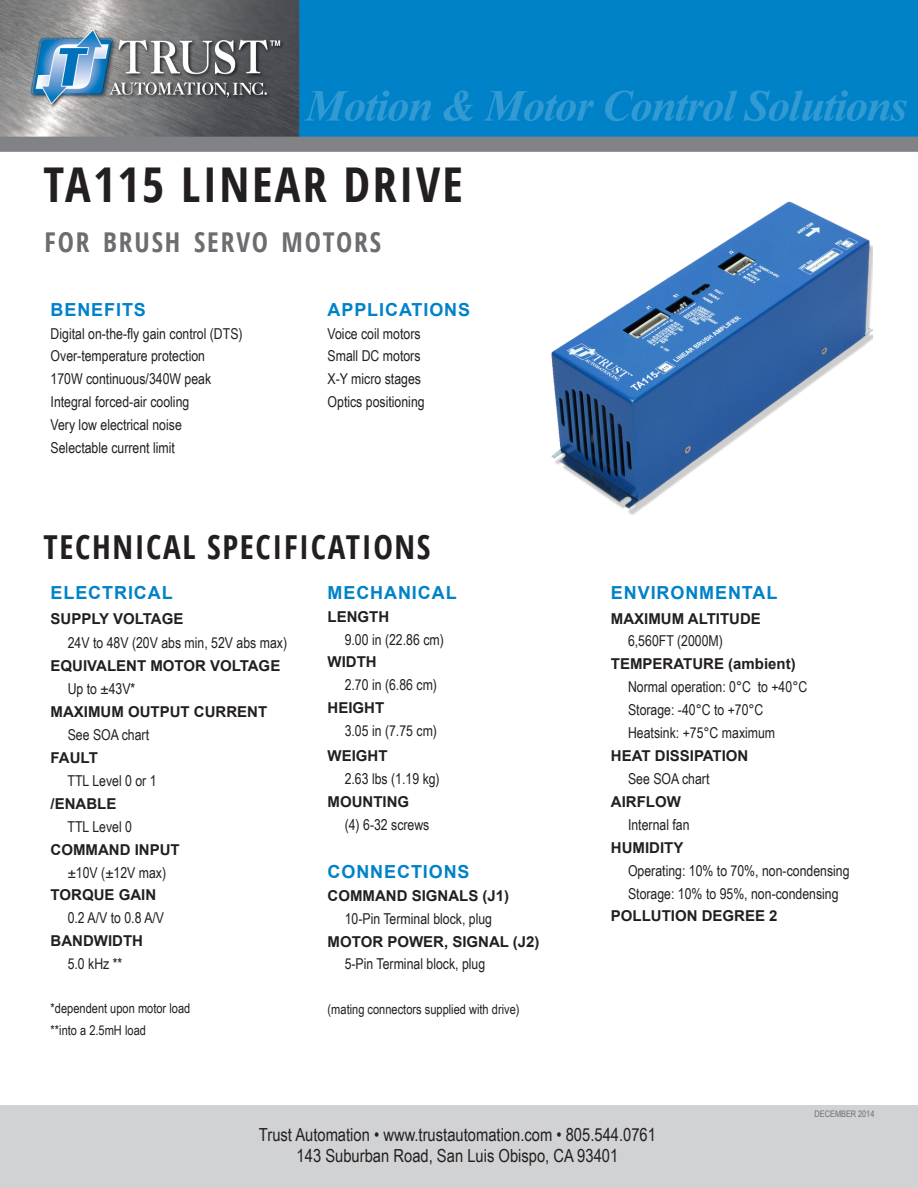
<style>
.page{position:relative;width:918px;height:1188px;background:#fff}
.page>*{position:absolute;margin:0;border:0;box-sizing:border-box;transform-origin:0 0}
.t1{font:700 condensed 48px "Open Sans";letter-spacing:.05em;color:#231f20}
.t2{font:700 condensed 33px "Open Sans";letter-spacing:.05em;color:#231f20}
.t3{font:700 condensed 27.3px "Open Sans";letter-spacing:.07em;color:#6c6d70}
.t4{font:18px "Arial Narrow";color:#231f20}
.t5{font:700 18px "Arial";letter-spacing:.05em;color:#0082c8}
.t6{font:15px "Arial Narrow";color:#231f20}
.t7{font:700 15px "Arial";color:#231f20}
.t8{font:13.5px "Arial Narrow";color:#231f20}
.t9{font:9px "Arial Narrow";color:#6c6d70}
</style>
<div class="page">
<img style="left:0;top:0;width:918px;height:151px">
<img style="left:551px;top:201px;width:322px;height:314px">
<div style="left:0;top:1105px;width:918px;height:83px;background:#d1d2d4"></div>
<p class="t1" style="left:44px;top:151px;width:421px">TA115 LINEAR DRIVE</p>
<p class="t3" style="left:45px;top:223px;width:338px">FOR BRUSH SERVO MOTORS</p>
<p class="t5" style="left:51px;top:297px;width:97px">BENEFITS</p>
<p class="t6" style="left:51px;top:322px;width:194px">Digital on-the-fly gain control (DTS)</p>
<p class="t6" style="left:51px;top:345px;width:156px">Over-temperature protection</p>
<p class="t6" style="left:51px;top:368px;width:162px">170W continuous/340W peak</p>
<p class="t6" style="left:51px;top:391px;width:140px">Integral forced-air cooling</p>
<p class="t6" style="left:51px;top:414px;width:133px">Very low electrical noise</p>
<p class="t6" style="left:51px;top:437px;width:126px">Selectable current limit</p>
<p class="t5" style="left:328px;top:297px;width:144px">APPLICATIONS</p>
<p class="t6" style="left:328px;top:322px;width:94px">Voice coil motors</p>
<p class="t6" style="left:328px;top:345px;width:94px">Small DC motors</p>
<p class="t6" style="left:328px;top:368px;width:95px">X-Y micro stages</p>
<p class="t6" style="left:328px;top:391px;width:99px">Optics positioning</p>
<p class="t2" style="left:44px;top:524px;width:389px">TECHNICAL SPECIFICATIONS</p>
<p class="t5" style="left:51px;top:581px;width:124px">ELECTRICAL</p>
<p class="t7" style="left:51px;top:608px;width:134px">SUPPLY VOLTAGE</p>
<p class="t6" style="left:68px;top:632px;width:221px">24V to 48V (20V abs min, 52V abs max)</p>
<p class="t7" style="left:51px;top:656px;width:231px">EQUIVALENT MOTOR VOLTAGE</p>
<p class="t6" style="left:68px;top:678px;width:69px">Up to ±43V*</p>
<p class="t7" style="left:51px;top:702px;width:218px">MAXIMUM OUTPUT CURRENT</p>
<p class="t6" style="left:68px;top:724px;width:83px">See SOA chart</p>
<p class="t7" style="left:51px;top:748px;width:49px">FAULT</p>
<p class="t6" style="left:68px;top:770px;width:91px">TTL Level 0 or 1</p>
<p class="t7" style="left:51px;top:794px;width:67px">/ENABLE</p>
<p class="t6" style="left:68px;top:815px;width:66px">TTL Level 0</p>
<p class="t7" style="left:51px;top:839px;width:131px">COMMAND INPUT</p>
<p class="t6" style="left:68px;top:861px;width:100px">±10V (±12V max)</p>
<p class="t7" style="left:51px;top:885px;width:107px">TORQUE GAIN</p>
<p class="t6" style="left:68px;top:907px;width:98px">0.2 A/V to 0.8 A/V</p>
<p class="t7" style="left:51px;top:931px;width:94px">BANDWIDTH</p>
<p class="t6" style="left:68px;top:953px;width:56px">5.0 kHz **</p>
<p class="t8" style="left:51px;top:998px;width:141px">*dependent upon motor load</p>
<p class="t8" style="left:51px;top:1020px;width:97px">**into a 2.5mH load</p>
<p class="t5" style="left:328px;top:581px;width:131px">MECHANICAL</p>
<p class="t7" style="left:328px;top:606px;width:63px">LENGTH</p>
<p class="t6" style="left:345px;top:628px;width:101px">9.00 in (22.86 cm)</p>
<p class="t7" style="left:328px;top:652px;width:51px">WIDTH</p>
<p class="t6" style="left:345px;top:674px;width:94px">2.70 in (6.86 cm)</p>
<p class="t7" style="left:328px;top:698px;width:58px">HEIGHT</p>
<p class="t6" style="left:345px;top:720px;width:94px">3.05 in (7.75 cm)</p>
<p class="t7" style="left:328px;top:746px;width:62px">WEIGHT</p>
<p class="t6" style="left:345px;top:768px;width:97px">2.63 lbs (1.19 kg)</p>
<p class="t7" style="left:328px;top:792px;width:83px">MOUNTING</p>
<p class="t6" style="left:345px;top:813px;width:86px">(4) 6-32 screws</p>
<p class="t5" style="left:328px;top:860px;width:144px">CONNECTIONS</p>
<p class="t7" style="left:328px;top:886px;width:183px">COMMAND SIGNALS (J1)</p>
<p class="t6" style="left:345px;top:907px;width:149px">10-Pin Terminal block, plug</p>
<p class="t7" style="left:328px;top:931px;width:213px">MOTOR POWER, SIGNAL (J2)</p>
<p class="t6" style="left:345px;top:953px;width:142px">5-Pin Terminal block, plug</p>
<p class="t8" style="left:328px;top:1000px;width:193px">(mating connectors supplied with drive)</p>
<p class="t5" style="left:611px;top:581px;width:168px">ENVIRONMENTAL</p>
<p class="t7" style="left:611px;top:608px;width:151px">MAXIMUM ALTITUDE</p>
<p class="t6" style="left:628px;top:630px;width:96px">6,560FT (2000M)</p>
<p class="t7" style="left:611px;top:654px;width:186px">TEMPERATURE (ambient)</p>
<p class="t6" style="left:628px;top:676px;width:181px">Normal operation: 0°C to +40°C</p>
<p class="t6" style="left:628px;top:699px;width:137px">Storage: -40°C to +70°C</p>
<p class="t6" style="left:628px;top:722px;width:149px">Heatsink: +75°C maximum</p>
<p class="t7" style="left:611px;top:746px;width:139px">HEAT DISSIPATION</p>
<p class="t6" style="left:628px;top:768px;width:83px">See SOA chart</p>
<p class="t7" style="left:611px;top:792px;width:71px">AIRFLOW</p>
<p class="t6" style="left:628px;top:814px;width:63px">Internal fan</p>
<p class="t7" style="left:611px;top:838px;width:74px">HUMIDITY</p>
<p class="t6" style="left:628px;top:859px;width:223px">Operating: 10% to 70%, non-condensing</p>
<p class="t6" style="left:628px;top:882px;width:212px">Storage: 10% to 95%, non-condensing</p>
<p class="t7" style="left:611px;top:906px;width:168px">POLLUTION DEGREE 2</p>
<p class="t9" style="left:814px;top:1107px;width:61px">DECEMBER 2014</p>
<p class="t4" style="left:259px;top:1121px;width:399px">Trust Automation • www.trustautomation.com • 805.544.0761</p>
<p class="t4" style="left:297px;top:1143px;width:323px">143 Suburban Road, San Luis Obispo, CA 93401</p>
</div>
